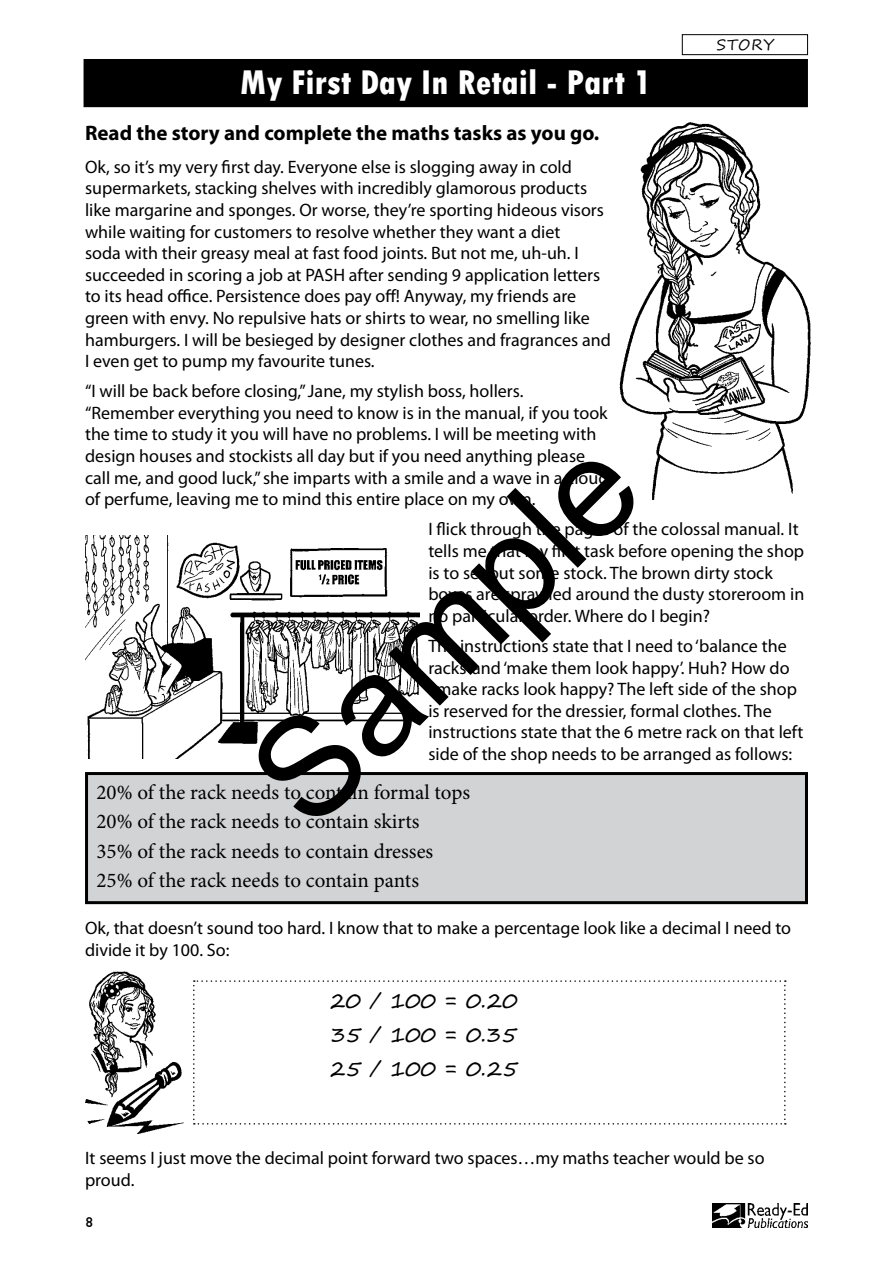
<style>
.page{position:relative;width:893px;height:1263px;background:#fff}
.page>*{position:absolute;margin:0;border:0;box-sizing:border-box;transform-origin:0 0}
.t1{font:140.55px "Arial";color:#000}
.t2{font:800 condensed 36px "Tw Cen";color:#fff}
.t3{font:21px/29.4px "Minion Pro";color:#000}
.t4{font:700 21px "Myriad Pro";color:#000}
.t5{font:21px/33.8px "Segoe Print";color:#000;text-align:justify}
.t6{font:18px/21.6px "Myriad Pro";color:#000}
.t7{font:15px "Segoe Print";letter-spacing:.07em;color:#000}
.t8{font:15px "Geometric 231 BT Bold C";color:#000}
</style>
<div class="page">
<img style="left:713px;top:1203px;width:95px;height:24px">
<div style="left:682px;top:34px;width:126px;height:21px;border:1px solid #000"></div>
<div style="left:87px;top:773px;width:719px;height:130px;background:#d1d3d4"></div>
<div style="left:85px;top:772px;width:723px;height:132px;border:3px solid #000"></div>
<img style="left:85px;top:1063px;width:99px;height:71px">
<div style="left:100px;top:1054px;width:26px;height:45px;background:#fff;border-radius:50%"></div>
<img style="left:87px;top:971px;width:73px;height:126px">
<svg style="left:193px;top:980px;width:593px;height:144px"></svg>
<div style="left:84px;top:60px;width:723px;height:46px;background:#000"></div>
<div style="left:84px;top:59px;width:724px;height:48px;border:2px solid #000"></div>
<img style="left:612px;top:101px;width:199px;height:398px">
<img style="left:85px;top:535px;width:335px;height:223px">
<h2 class="t2" style="left:240px;top:61px;width:413px">My First Day In Retail - Part 1</h2>
<p class="t7" style="left:716px;top:31px;width:58px">STORY</p>
<p class="t4" style="left:85px;top:120px;width:516px">Read the story and complete the maths tasks as you go.</p>
<p class="t6" style="left:85px;top:156px;width:527px">Ok, so it’s my very first day. Everyone else is slogging away in cold supermarkets, stacking shelves with incredibly glamorous products like margarine and sponges. Or worse, they’re sporting hideous visors while waiting for customers to resolve whether they want a diet<br>soda with their greasy meal at fast food joints. But not me, uh-uh. I succeeded in scoring a job at PASH after sending 9 application letters to its head office. Persistence does pay off! Anyway, my friends are green with envy. No repulsive hats or shirts to wear, no smelling like hamburgers. I will be besieged by designer clothes and fragrances and I even get to pump my favourite tunes.</p>
<p class="t6" style="left:85px;top:380px;width:525px">“I will be back before closing,” Jane, my stylish boss, hollers. “Remember everything you need to know is in the manual, if you took the time to study it you will have no problems. I will be meeting with design houses and stockists all day but if you need anything please call me, and good luck,” she imparts with a smile and a wave in a cloud of perfume, leaving me to mind this entire place on my own.</p>
<p class="t6" style="left:428px;top:518px;width:377px">I flick through the pages of the colossal manual. It tells me that my first task before opening the shop is to set out some stock. The brown dirty stock boxes are sprawled around the dusty storeroom in no particular order. Where do I begin?</p>
<p class="t6" style="left:428px;top:635px;width:376px">The instructions state that I need to ‘balance the racks’ and ‘make them look happy’. Huh? How do<br>I make racks look happy? The left side of the shop is reserved for the dressier, formal clothes. The instructions state that the 6 metre rack on that left side of the shop needs to be arranged as follows:</p>
<p class="t3" style="left:97px;top:777px;width:375px">20% of the rack needs to contain formal tops 20% of the rack needs to contain skirts<br>35% of the rack needs to contain dresses 25% of the rack needs to contain pants</p>
<p class="t6" style="left:85px;top:917px;width:707px">Ok, that doesn’t sound too hard. I know that to make a percentage look like a decimal I need to divide it by 100. So:</p>
<p class="t5" style="left:331px;top:983px;width:189px">20 / 100 = 0.20<br>35 / 100 = 0.35<br>25 / 100 = 0.25</p>
<h1 class="t1" style="left:208px;top:730px;width:478px;rotate:-45deg">Sample</h1>
<p class="t6" style="left:85px;top:1147px;width:681px">It seems I just move the decimal point forward two spaces…my maths teacher would be so proud.</p>
<p class="t8" style="left:85px;top:1211px;width:10px">8</p>
</div>
